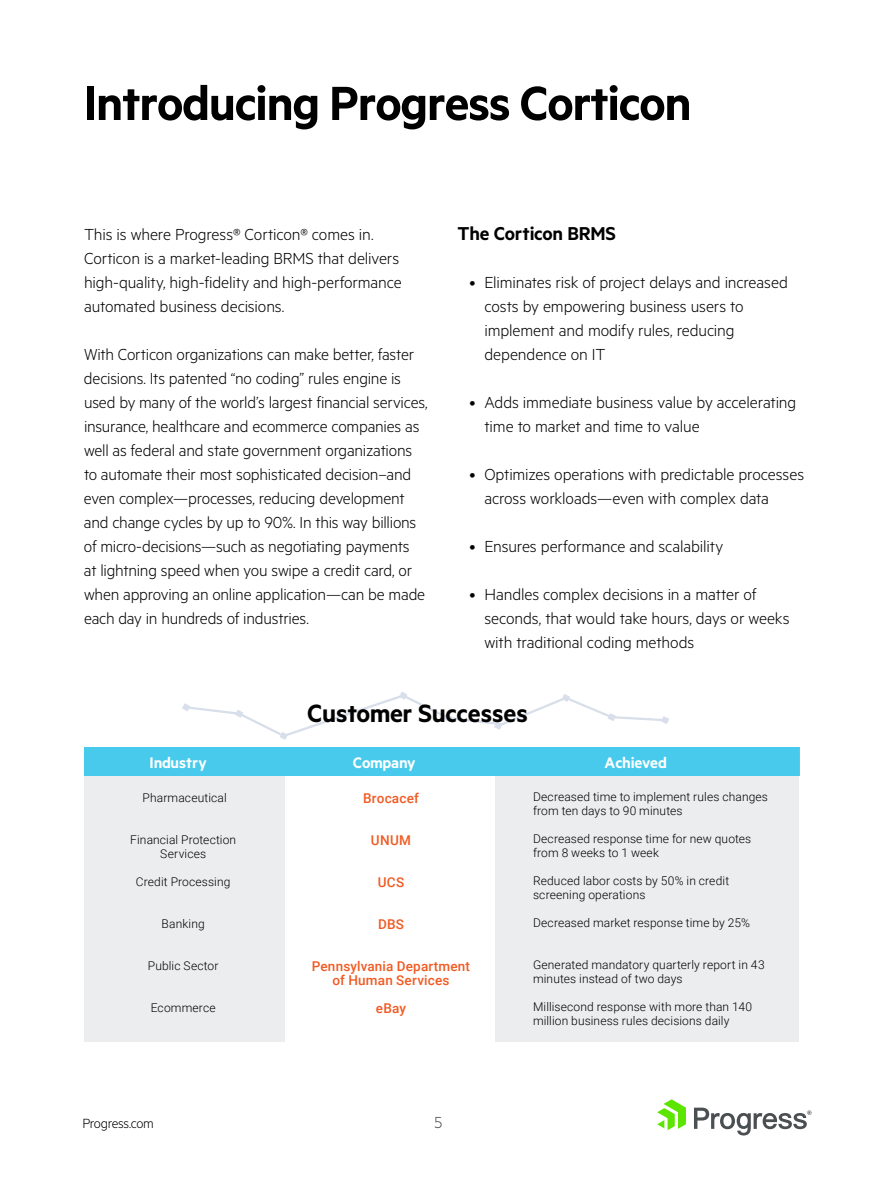
<style>
.page{position:relative;width:891px;height:1188px;background:#fff}
.page>*{position:absolute;margin:0;border:0;box-sizing:border-box;transform-origin:0 0}
.t1{font:600 54px "Metric";letter-spacing:-.025em;color:#000}
.t2{font:600 28.05px "Metric";letter-spacing:-.005em;color:#000}
.t3{font:600 21px "Metric";letter-spacing:-.01em;color:#000}
.t4{font:300 18px/24px "Metric";letter-spacing:-.01em;color:#000}
.t5{font:300 18px "Metric";color:#4d4d4d}
.t6{font:600 17.25px "Metric";letter-spacing:-.005em;color:#fff}
.t7{font:300 15px "Metric";letter-spacing:-.025em;color:#000}
.t8{font:500 13.5px/14px "Roboto";letter-spacing:.015em;color:#f15a22;text-align:center}
.t9{font:300 12px/14px "Roboto";letter-spacing:.01em;color:#000}
</style>
<div class="page">
<svg style="left:657px;top:1099px;width:29px;height:31px"></svg>
<svg style="left:694px;top:1108px;width:118px;height:27px"></svg>
<div style="left:84px;top:748px;width:715px;height:294px;background:#ebedef"></div>
<div style="left:286px;top:776px;width:209px;height:267px;background:#fff"></div>
<div style="left:84px;top:747px;width:716px;height:29px;background:#48caec"></div>
<svg style="left:182px;top:692px;width:487px;height:48px"></svg>
<h1 class="t1" style="left:84px;top:71px;width:609px">Introducing Progress Corticon</h1>
<p class="t4" style="left:84px;top:222px;width:319px">This is where Progress® Corticon® comes in.<br>Corticon is a market-leading BRMS that delivers high-quality, high-fidelity and high-performance automated business decisions.</p>
<p class="t4" style="left:84px;top:342px;width:345px">With Corticon organizations can make better, faster decisions. Its patented “no coding” rules engine is used by many of the world’s largest financial services, insurance, healthcare and ecommerce companies as well as federal and state government organizations to automate their most sophisticated decision–and even complex—processes, reducing development and change cycles by up to 90%. In this way billions of micro-decisions—such as negotiating payments<br>at lightning speed when you swipe a credit card, or when approving an online application—can be made each day in hundreds of industries.</p>
<p class="t3" style="left:458px;top:221px;width:160px">The Corticon BRMS</p>
<p class="t4" style="left:484px;top:270px;width:305px;text-indent:-15px">• Eliminates risk of project delays and increased costs by empowering business users to implement and modify rules, reducing dependence on IT</p>
<p class="t4" style="left:484px;top:390px;width:313px;text-indent:-15px">• Adds immediate business value by accelerating time to market and time to value</p>
<p class="t4" style="left:484px;top:462px;width:321px;text-indent:-15px">• Optimizes operations with predictable processes across workloads—even with complex data</p>
<p class="t4" style="left:469px;top:534px;width:255px">• Ensures performance and scalability</p>
<p class="t4" style="left:484px;top:582px;width:307px;text-indent:-15px">• Handles complex decisions in a matter of seconds, that would take hours, days or weeks with traditional coding methods</p>
<h2 class="t2" style="left:307px;top:697px;width:222px">Customer Successes</h2>
<p class="t6" style="left:150px;top:752px;width:59px">Industry</p>
<p class="t6" style="left:353px;top:752px;width:64px">Company</p>
<p class="t6" style="left:605px;top:752px;width:64px">Achieved</p>
<p class="t9" style="left:143px;top:790px;width:86px">Pharmaceutical</p>
<p class="t9" style="left:130px;top:832px;width:108px;text-align:center">Financial Protection<br>Services</p>
<p class="t9" style="left:136px;top:874px;width:96px">Credit Processing</p>
<p class="t9" style="left:162px;top:916px;width:45px">Banking</p>
<p class="t9" style="left:148px;top:958px;width:72px">Public Sector</p>
<p class="t9" style="left:151px;top:1000px;width:66px">Ecommerce</p>
<p class="t8" style="left:363px;top:791px;width:57px">Brocacef</p>
<p class="t8" style="left:371px;top:833px;width:42px">UNUM</p>
<p class="t8" style="left:378px;top:875px;width:28px">UCS</p>
<p class="t8" style="left:378px;top:917px;width:27px">DBS</p>
<p class="t8" style="left:312px;top:959px;width:160px">Pennsylvania Department of Human Services</p>
<p class="t8" style="left:376px;top:1001px;width:32px">eBay</p>
<p class="t7" style="left:82px;top:1115px;width:73px">Progress.com</p>
<p class="t5" style="left:435px;top:1112px;width:9px">5</p>
<p class="t9" style="left:533px;top:789px;width:236px">Decreased time to implement rules changes from ten days to 90 minutes</p>
<p class="t9" style="left:533px;top:831px;width:220px">Decreased response time for new quotes from 8 weeks to 1 week</p>
<p class="t9" style="left:533px;top:873px;width:198px">Reduced labor costs by 50% in credit screening operations</p>
<p class="t9" style="left:533px;top:915px;width:219px">Decreased market response time by 25%</p>
<p class="t9" style="left:533px;top:957px;width:233px">Generated mandatory quarterly report in 43 minutes instead of two days</p>
<p class="t9" style="left:533px;top:999px;width:221px">Millisecond response with more than 140 million business rules decisions daily</p>
</div>
